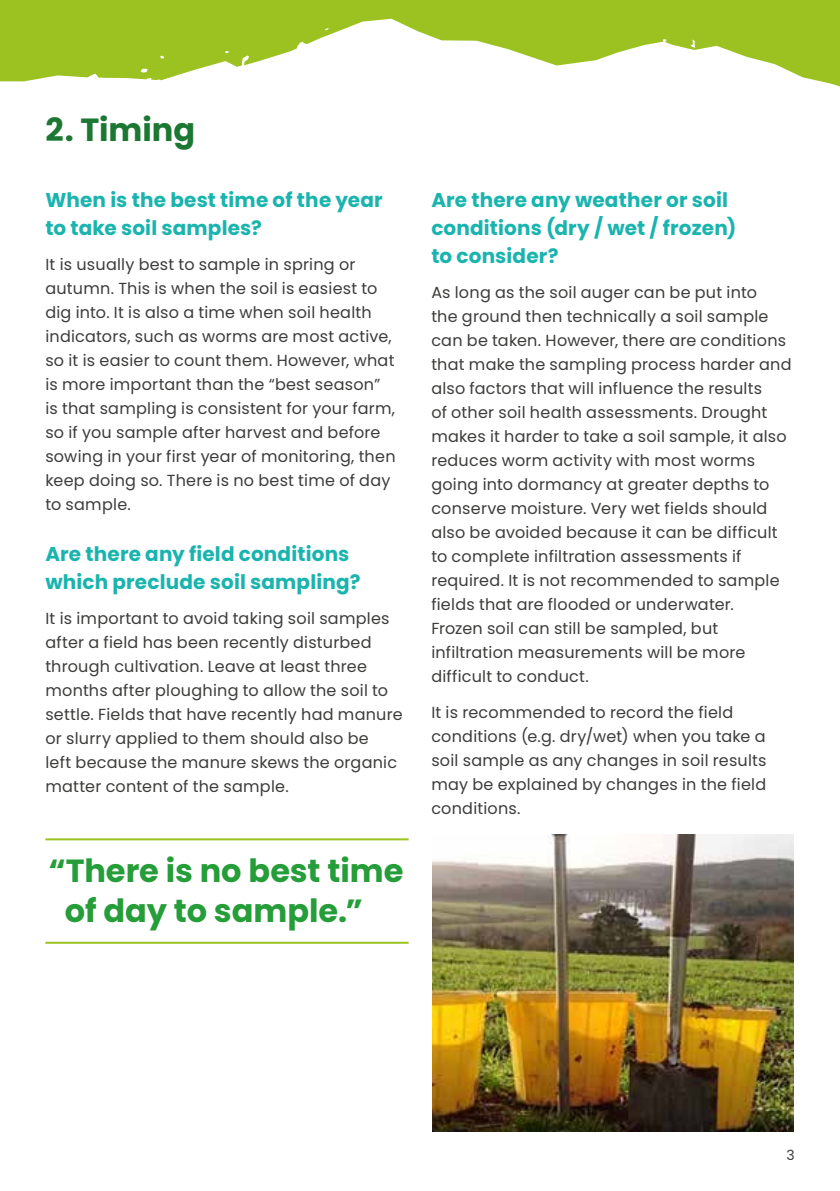
<style>
.page{position:relative;width:840px;height:1191px;background:#fff}
.page>*{position:absolute;margin:0;border:0;box-sizing:border-box;transform-origin:0 0}
.t1{font:700 32px/40px "Poppins";color:#259d38}
.t2{font:700 32px "Poppins";color:#1c7733}
.t3{font:700 20px/28px "Poppins";letter-spacing:.005em;color:#1ab4af}
.t4{font:16px/24px "Poppins";letter-spacing:.015em;color:#3c3c3b}
.t5{font:14px "Poppins";color:#3c3c3b}
</style>
<div class="page">
<svg style="left:0;top:0;width:839px;height:86px;fill:#9bc221"></svg>
<hr style="left:45px;top:838px;width:363px;height:2px;background:#9bc221">
<hr style="left:45px;top:941px;width:363px;height:2px;background:#9bc221">
<img style="left:432px;top:834px;width:361px;height:297px">
<h1 class="t2" style="left:45px;top:111px;width:151px">2. Timing</h1>
<p class="t3" style="left:45px;top:186px;width:338px">When is the best time of the year to take soil samples?</p>
<p class="t4" style="left:45px;top:252px;width:351px">It is usually best to sample in spring or autumn. This is when the soil is easiest to dig into. It is also a time when soil health indicators, such as worms are most active, so it is easier to count them. However, what is more important than the “best season” is that sampling is consistent for your farm, so if you sample after harvest and before sowing in your first year of monitoring, then keep doing so. There is no best time of day to sample.</p>
<p class="t3" style="left:45px;top:540px;width:316px">Are there any field conditions which preclude soil sampling?</p>
<p class="t4" style="left:45px;top:607px;width:358px">It is important to avoid taking soil samples after a field has been recently disturbed through cultivation. Leave at least three months after ploughing to allow the soil to settle. Fields that have recently had manure or slurry applied to them should also be<br>left because the manure skews the organic matter content of the sample.</p>
<h1 class="t1" style="left:65px;top:851px;width:340px;text-indent:-16px">“There is no best time of day to sample.”</h1>
<p class="t3" style="left:431px;top:186px;width:306px">Are there any weather or soil conditions (dry / wet / frozen) to consider?</p>
<p class="t4" style="left:431px;top:280px;width:361px">As long as the soil auger can be put into<br>the ground then technically a soil sample can be taken. However, there are conditions that make the sampling process harder and also factors that will influence the results<br>of other soil health assessments. Drought makes it harder to take a soil sample, it also reduces worm activity with most worms going into dormancy at greater depths to conserve moisture. Very wet fields should also be avoided because it can be difficult to complete infiltration assessments if required. It is not recommended to sample fields that are flooded or underwater.<br>Frozen soil can still be sampled, but infiltration measurements will be more difficult to conduct.</p>
<p class="t4" style="left:431px;top:700px;width:336px">It is recommended to record the field conditions (e.g. dry/wet) when you take a soil sample as any changes in soil results may be explained by changes in the field conditions.</p>
<p class="t5" style="left:785px;top:1147px;width:10px">3</p>
</div>
